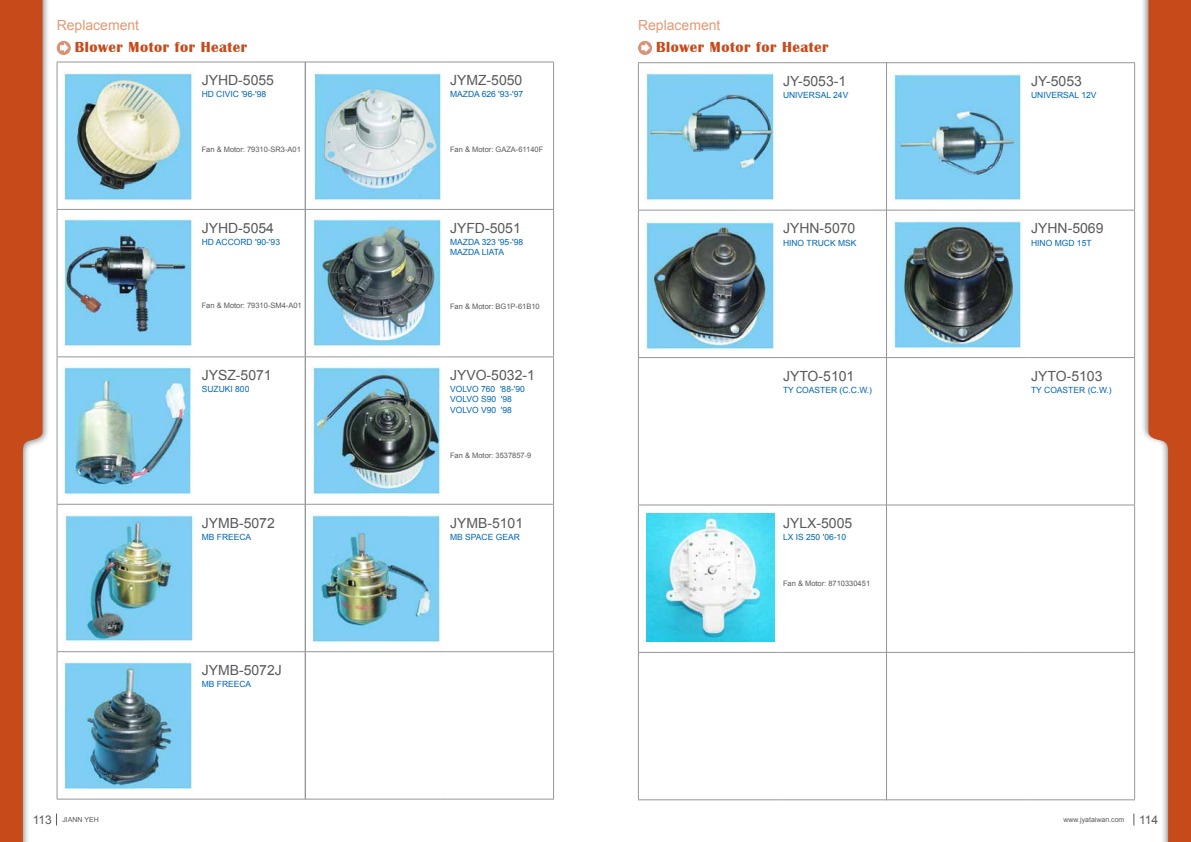
<style>
.page{position:relative;width:1191px;height:842px;background:#fff}
.page>*{position:absolute;margin:0;border:0;box-sizing:border-box;transform-origin:0 0}
.t1{font:700 15px "Britannic";letter-spacing:.035em;color:#c74b1a}
.t2{font:14px "Arial";color:#58595b}
.t3{font:14px "Arial";color:#e29a75}
.t4{font:8.5px/10.2px "Arial";color:#0066b3}
.t5{font:7.5px "Arial";color:#58595b}
.t6{font:7px "Arial";color:#58595b}
.s1{font-size:12px}
</style>
<div class="page">
<div style="left:0;top:0;width:50px;height:842px;background:#231f20;opacity:.5"></div>
<svg style="left:0;top:0;width:43px;height:842px"></svg>
<div style="left:1141px;top:0;width:50px;height:842px;background:#231f20;opacity:.5"></div>
<svg style="left:1148px;top:0;width:43px;height:842px"></svg>
<div style="left:57px;top:41px;width:14px;height:14px;background:#d99278;border-radius:50%"></div>
<svg style="left:60px;top:43px;width:8px;height:9px"></svg>
<div style="left:638px;top:41px;width:14px;height:14px;background:#d99278;border-radius:50%"></div>
<svg style="left:641px;top:43px;width:9px;height:9px"></svg>
<hr style="left:638px;top:62px;width:142px;height:1px;background:#949698">
<hr style="left:638px;top:63px;width:1px;height:147px;background:#949698">
<hr style="left:780px;top:62px;width:107px;height:1px;background:#949698">
<hr style="left:638px;top:210px;width:142px;height:1px;background:#949698">
<hr style="left:638px;top:210px;width:1px;height:147px;background:#949698">
<hr style="left:780px;top:210px;width:107px;height:1px;background:#949698">
<hr style="left:638px;top:357px;width:142px;height:1px;background:#949698">
<hr style="left:638px;top:358px;width:1px;height:147px;background:#949698">
<hr style="left:780px;top:357px;width:107px;height:1px;background:#949698">
<hr style="left:638px;top:505px;width:142px;height:1px;background:#949698">
<hr style="left:638px;top:505px;width:1px;height:147px;background:#949698">
<hr style="left:780px;top:505px;width:107px;height:1px;background:#949698">
<hr style="left:638px;top:652px;width:142px;height:1px;background:#949698">
<hr style="left:638px;top:653px;width:1px;height:146px;background:#949698">
<hr style="left:780px;top:652px;width:107px;height:1px;background:#949698">
<hr style="left:638px;top:799px;width:142px;height:1px;background:#949698">
<hr style="left:780px;top:799px;width:107px;height:1px;background:#949698">
<hr style="left:886px;top:62px;width:142px;height:1px;background:#949698">
<hr style="left:886px;top:63px;width:1px;height:147px;background:#949698">
<hr style="left:1028px;top:62px;width:107px;height:1px;background:#949698">
<hr style="left:1134px;top:63px;width:1px;height:147px;background:#949698">
<hr style="left:886px;top:210px;width:142px;height:1px;background:#949698">
<hr style="left:886px;top:210px;width:1px;height:147px;background:#949698">
<hr style="left:1028px;top:210px;width:107px;height:1px;background:#949698">
<hr style="left:1134px;top:210px;width:1px;height:147px;background:#949698">
<hr style="left:886px;top:357px;width:142px;height:1px;background:#949698">
<hr style="left:886px;top:358px;width:1px;height:147px;background:#949698">
<hr style="left:1028px;top:357px;width:107px;height:1px;background:#949698">
<hr style="left:1134px;top:358px;width:1px;height:147px;background:#949698">
<hr style="left:886px;top:505px;width:142px;height:1px;background:#949698">
<hr style="left:886px;top:505px;width:1px;height:147px;background:#949698">
<hr style="left:1028px;top:505px;width:107px;height:1px;background:#949698">
<hr style="left:1134px;top:505px;width:1px;height:147px;background:#949698">
<hr style="left:886px;top:652px;width:142px;height:1px;background:#949698">
<hr style="left:886px;top:653px;width:1px;height:146px;background:#949698">
<hr style="left:1028px;top:652px;width:107px;height:1px;background:#949698">
<hr style="left:1134px;top:653px;width:1px;height:146px;background:#949698">
<hr style="left:886px;top:799px;width:142px;height:1px;background:#949698">
<hr style="left:1028px;top:799px;width:107px;height:1px;background:#949698">
<img style="left:644px;top:72px;width:131px;height:129px">
<img style="left:892px;top:72px;width:130px;height:129px">
<img style="left:644px;top:220px;width:131px;height:130px">
<img style="left:892px;top:220px;width:131px;height:129px">
<hr style="left:57px;top:62px;width:142px;height:1px;background:#949698">
<hr style="left:57px;top:62px;width:1px;height:147px;background:#949698">
<hr style="left:199px;top:62px;width:106px;height:1px;background:#949698">
<hr style="left:57px;top:209px;width:142px;height:1px;background:#949698">
<hr style="left:57px;top:210px;width:1px;height:146px;background:#949698">
<hr style="left:199px;top:209px;width:106px;height:1px;background:#949698">
<hr style="left:57px;top:356px;width:142px;height:1px;background:#949698">
<hr style="left:57px;top:357px;width:1px;height:147px;background:#949698">
<hr style="left:199px;top:356px;width:106px;height:1px;background:#949698">
<hr style="left:57px;top:504px;width:142px;height:1px;background:#949698">
<hr style="left:57px;top:505px;width:1px;height:146px;background:#949698">
<hr style="left:199px;top:504px;width:106px;height:1px;background:#949698">
<hr style="left:57px;top:651px;width:142px;height:1px;background:#949698">
<hr style="left:57px;top:652px;width:1px;height:147px;background:#949698">
<hr style="left:199px;top:651px;width:106px;height:1px;background:#949698">
<hr style="left:57px;top:799px;width:142px;height:1px;background:#949698">
<hr style="left:199px;top:799px;width:106px;height:1px;background:#949698">
<hr style="left:305px;top:62px;width:142px;height:1px;background:#949698">
<hr style="left:305px;top:62px;width:1px;height:147px;background:#949698">
<hr style="left:447px;top:62px;width:107px;height:1px;background:#949698">
<hr style="left:553px;top:62px;width:1px;height:147px;background:#949698">
<hr style="left:305px;top:209px;width:142px;height:1px;background:#949698">
<hr style="left:305px;top:210px;width:1px;height:146px;background:#949698">
<hr style="left:447px;top:209px;width:107px;height:1px;background:#949698">
<hr style="left:553px;top:210px;width:1px;height:146px;background:#949698">
<hr style="left:305px;top:356px;width:142px;height:1px;background:#949698">
<hr style="left:305px;top:357px;width:1px;height:147px;background:#949698">
<hr style="left:447px;top:356px;width:107px;height:1px;background:#949698">
<hr style="left:553px;top:357px;width:1px;height:147px;background:#949698">
<hr style="left:305px;top:504px;width:142px;height:1px;background:#949698">
<hr style="left:305px;top:505px;width:1px;height:146px;background:#949698">
<hr style="left:447px;top:504px;width:107px;height:1px;background:#949698">
<hr style="left:553px;top:505px;width:1px;height:146px;background:#949698">
<hr style="left:305px;top:651px;width:142px;height:1px;background:#949698">
<hr style="left:305px;top:652px;width:1px;height:147px;background:#949698">
<hr style="left:447px;top:651px;width:107px;height:1px;background:#949698">
<hr style="left:553px;top:652px;width:1px;height:147px;background:#949698">
<hr style="left:305px;top:799px;width:142px;height:1px;background:#949698">
<hr style="left:447px;top:799px;width:107px;height:1px;background:#949698">
<img style="left:62px;top:71px;width:131px;height:130px">
<img style="left:62px;top:217px;width:131px;height:130px">
<img style="left:62px;top:366px;width:131px;height:129px">
<img style="left:63px;top:513px;width:131px;height:129px">
<img style="left:62px;top:660px;width:131px;height:130px">
<img style="left:312px;top:71px;width:130px;height:130px">
<img style="left:311px;top:217px;width:131px;height:130px">
<img style="left:311px;top:366px;width:131px;height:129px">
<img style="left:312px;top:514px;width:129px;height:129px">
<img style="left:646px;top:514px;width:128px;height:128px">
<h2 class="t3" style="left:57px;top:16px;width:84px">Replacement</h2>
<h2 class="t3" style="left:638px;top:16px;width:84px">Replacement</h2>
<h1 class="t1" style="left:75px;top:39px;width:174px">Blower Motor for Heater</h1>
<h1 class="t1" style="left:656px;top:39px;width:174px">Blower Motor for Heater</h1>
<p class="t6" style="left:33px;top:815px;width:67px"><span class="s1">113</span> JIANN YEH</p>
<h2 class="t2" style="left:202px;top:71px;width:74px">JYHD-5055</h2>
<p class="t4" style="left:202px;top:89px;width:66px">HD CIVIC '96-'98</p>
<p class="t5" style="left:202px;top:144px;width:101px">Fan &amp; Motor: 79310-SR3-A01</p>
<h2 class="t2" style="left:202px;top:219px;width:74px">JYHD-5054</h2>
<p class="t4" style="left:202px;top:237px;width:80px">HD ACCORD '90-'93</p>
<p class="t5" style="left:202px;top:301px;width:102px">Fan &amp; Motor: 79310-SM4-A01</p>
<h2 class="t2" style="left:202px;top:366px;width:72px">JYSZ-5071</h2>
<p class="t4" style="left:202px;top:384px;width:49px">SUZUKI 800</p>
<h2 class="t2" style="left:202px;top:513px;width:75px">JYMB-5072</h2>
<p class="t4" style="left:202px;top:532px;width:51px">MB FREECA</p>
<h2 class="t2" style="left:202px;top:661px;width:82px">JYMB-5072J</h2>
<p class="t4" style="left:202px;top:679px;width:51px">MB FREECA</p>
<h2 class="t2" style="left:450px;top:71px;width:74px">JYMZ-5050</h2>
<p class="t4" style="left:450px;top:89px;width:75px">MAZDA 626 '93-'97</p>
<p class="t5" style="left:450px;top:144px;width:95px">Fan &amp; Motor: GAZA-61140F</p>
<h2 class="t2" style="left:450px;top:219px;width:72px">JYFD-5051</h2>
<p class="t4" style="left:450px;top:237px;width:75px">MAZDA 323 '95-'98<br>MAZDA LIATA</p>
<p class="t5" style="left:450px;top:302px;width:91px">Fan &amp; Motor: BG1P-61B10</p>
<h2 class="t2" style="left:450px;top:366px;width:86px">JYVO-5032-1</h2>
<p class="t4" style="left:450px;top:384px;width:76px">VOLVO 760 '88-'90<br>VOLVO S90 '98<br>VOLVO V90 '98</p>
<p class="t5" style="left:450px;top:450px;width:83px">Fan &amp; Motor: 3537857-9</p>
<h2 class="t2" style="left:450px;top:513px;width:75px">JYMB-5101</h2>
<p class="t4" style="left:450px;top:532px;width:71px">MB SPACE GEAR</p>
<h2 class="t2" style="left:783px;top:72px;width:65px">JY-5053-1</h2>
<p class="t4" style="left:783px;top:90px;width:67px">UNIVERSAL 24V</p>
<h2 class="t2" style="left:783px;top:219px;width:74px">JYHN-5070</h2>
<p class="t4" style="left:783px;top:238px;width:75px">HINO TRUCK MSK</p>
<h2 class="t2" style="left:783px;top:367px;width:73px">JYTO-5101</h2>
<p class="t4" style="left:783px;top:385px;width:91px">TY COASTER (C.C.W.)</p>
<h2 class="t2" style="left:783px;top:514px;width:71px">JYLX-5005</h2>
<p class="t4" style="left:783px;top:532px;width:65px">LX IS 250 '06-10</p>
<p class="t5" style="left:783px;top:578px;width:89px">Fan &amp; Motor: 8710330451</p>
<h2 class="t2" style="left:1031px;top:72px;width:52px">JY-5053</h2>
<p class="t4" style="left:1031px;top:90px;width:67px">UNIVERSAL 12V</p>
<h2 class="t2" style="left:1031px;top:219px;width:74px">JYHN-5069</h2>
<p class="t4" style="left:1031px;top:238px;width:62px">HINO MGD 15T</p>
<h2 class="t2" style="left:1031px;top:367px;width:73px">JYTO-5103</h2>
<p class="t4" style="left:1031px;top:385px;width:82px">TY COASTER (C.W.)</p>
<p class="t6" style="left:1063px;top:815px;width:96px">www.jyataiwan.com <span class="s1">114</span></p>
</div>
